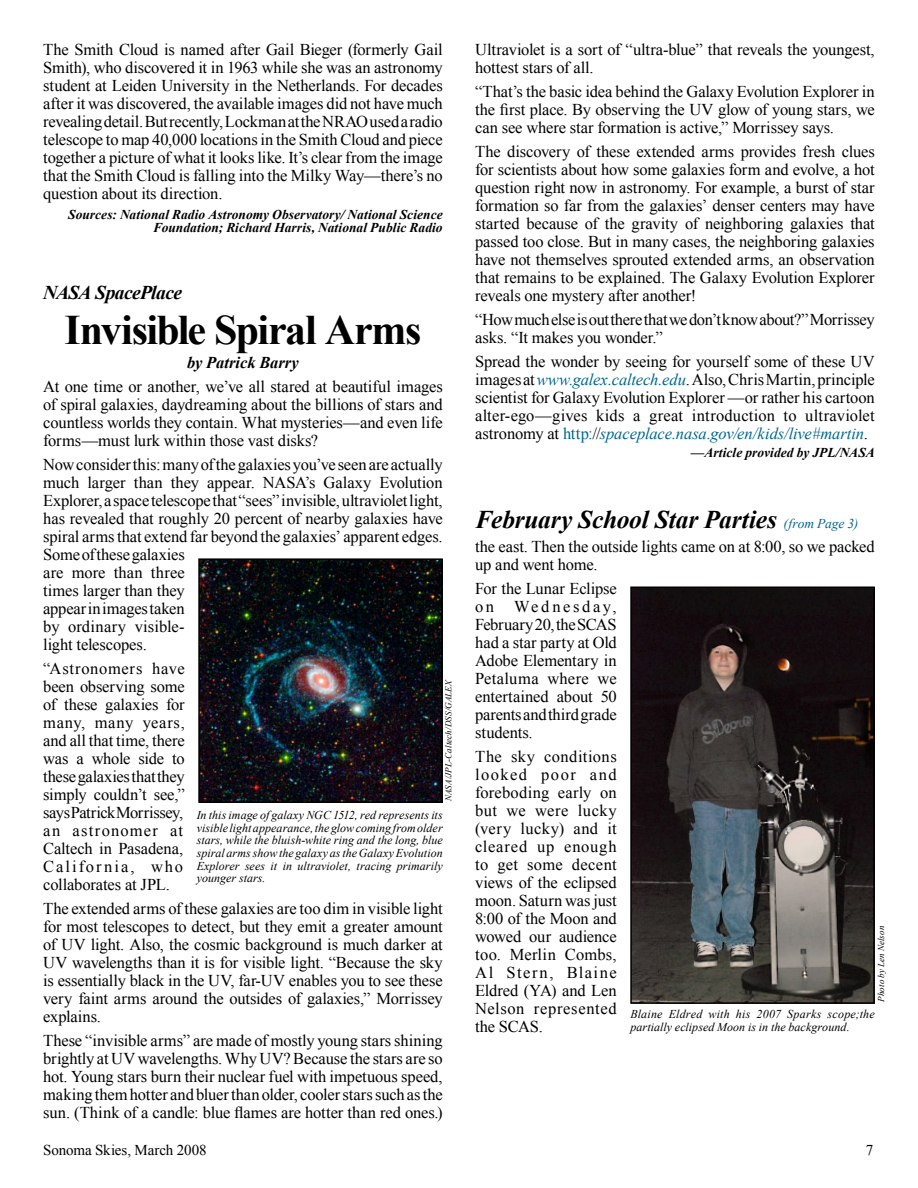
<style>
.page{position:relative;width:918px;height:1188px;background:#fff}
.page>*{position:absolute;margin:0;border:0;box-sizing:border-box;transform-origin:0 0}
.t1{font:700 42px "Times New Roman";letter-spacing:-.035em;color:#000}
.t2{font:italic 700 25.5px "Times New Roman";letter-spacing:-.01em;color:#000}
.t3{font:italic 700 19.5px "Times New Roman";letter-spacing:-.03em;color:#000}
.t4{font:16.5px/18px "Times New Roman";letter-spacing:-.005em;color:#000;text-align:justify}
.t5{font:italic 700 16.5px "Times New Roman";color:#000}
.t6{font:15px "Times New Roman";letter-spacing:-.01em;color:#000}
.t7{font:italic 700 13.5px/13.5px "Times New Roman";color:#000;text-align:right}
.t8{font:italic 12px/12.8px "Times New Roman";letter-spacing:.01em;color:#000;text-align:justify}
.t9{font:italic 9px "Times New Roman";letter-spacing:.015em;color:#000}
.s1{font-style:italic;color:#00668c}
.s2{color:#00668c}
.s3{font-weight:400;font-size:13.5px;color:#00668c}
</style>
<div class="page">
<img style="left:201px;top:561px;width:239px;height:239px">
<div style="left:198px;top:558px;width:245px;height:245px;border:2px solid #000"></div>
<img style="left:633px;top:589px;width:239px;height:412px">
<div style="left:630px;top:586px;width:245px;height:418px;border:2px solid #000"></div>
<p class="t4" style="left:43px;top:40px;width:401px">The Smith Cloud is named after Gail Bieger (formerly Gail Smith), who discovered it in 1963 while she was an astronomy student at Leiden University in the Netherlands. For decades after it was discovered, the available images did not have much revealing detail. But recently, Lockman at the NRAO used a radio telescope to map 40,000 locations in the Smith Cloud and piece together a picture of what it looks like. It’s clear from the image that the Smith Cloud is falling into the Milky Way—there’s no question about its direction.</p>
<p class="t7" style="left:68px;top:207px;width:376px">Sources: National Radio Astronomy Observatory/ National Science<br>Foundation; Richard Harris, National Public Radio</p>
<p class="t3" style="left:43px;top:279px;width:140px">NASA SpacePlace</p>
<h1 class="t1" style="left:65px;top:301px;width:358px">Invisible Spiral Arms</h1>
<p class="t5" style="left:187px;top:351px;width:113px">by Patrick Barry</p>
<p class="t4" style="left:43px;top:378px;width:401px">At one time or another, we’ve all stared at beautiful images of spiral galaxies, daydreaming about the billions of stars and countless worlds they contain. What mysteries—and even life forms—must lurk within those vast disks?</p>
<p class="t4" style="left:43px;top:456px;width:401px;text-align:left">Now consider this: many of the galaxies you’ve seen are actually much larger than they appear. NASA’s Galaxy Evolution Explorer, a space telescope that “sees” invisible, ultraviolet light, has revealed that roughly 20 percent of nearby galaxies have spiral arms that extend far beyond the galaxies’ apparent edges.<br>Some of these galaxies<br>are more than three<br>times larger than they<br>appear in images taken<br>by ordinary visible-<br>light telescopes.</p>
<p class="t4" style="left:43px;top:660px;width:143px">“Astronomers have been observing some of these galaxies for many, many years, and all that time, there was a whole side to these galaxies that they simply couldn’t see,” says Patrick Morrissey, an astronomer at Caltech in Pasadena, California, who collaborates at JPL.</p>
<p class="t4" style="left:43px;top:900px;width:401px">The extended arms of these galaxies are too dim in visible light for most telescopes to detect, but they emit a greater amount of UV light. Also, the cosmic background is much darker at UV wavelengths than it is for visible light. “Because the sky is essentially black in the UV, far-UV enables you to see these very faint arms around the outsides of galaxies,” Morrissey explains.</p>
<p class="t4" style="left:43px;top:1032px;width:401px">These “invisible arms” are made of mostly young stars shining brightly at UV wavelengths. Why UV? Because the stars are so hot. Young stars burn their nuclear fuel with impetuous speed, making them hotter and bluer than older, cooler stars such as the sun. (Think of a candle: blue flames are hotter than red ones.)</p>
<p class="t9" style="left:442px;top:801px;width:124px;rotate:-90deg">NASA/JPL-Caltech/DSS/GALEX</p>
<p class="t8" style="left:197px;top:808px;width:248px">In this image of galaxy NGC 1512, red represents its visible light appearance, the glow coming from older stars, while the bluish-white ring and the long, blue spiral arms show the galaxy as the Galaxy Evolution Explorer sees it in ultraviolet, tracing primarily younger stars.</p>
<p class="t4" style="left:475px;top:40px;width:401px">Ultraviolet is a sort of “ultra-blue” that reveals the youngest, hottest stars of all.</p>
<p class="t4" style="left:475px;top:82px;width:401px">“That’s the basic idea behind the Galaxy Evolution Explorer in the first place. By observing the UV glow of young stars, we can see where star formation is active,” Morrissey says.</p>
<p class="t4" style="left:475px;top:142px;width:401px">The discovery of these extended arms provides fresh clues for scientists about how some galaxies form and evolve, a hot question right now in astronomy. For example, a burst of star formation so far from the galaxies’ denser centers may have started because of the gravity of neighboring galaxies that passed too close. But in many cases, the neighboring galaxies have not themselves sprouted extended arms, an observation that remains to be explained. The Galaxy Evolution Explorer reveals one mystery after another!</p>
<p class="t4" style="left:475px;top:310px;width:401px">“How much else is out there that we don’t know about?” Morrissey asks. “It makes you wonder.”</p>
<p class="t4" style="left:475px;top:352px;width:401px">Spread the wonder by seeing for yourself some of these UV images at <span class="s1">www.galex.caltech.edu</span>. Also, Chris Martin, principle scientist for Galaxy Evolution Explorer —or rather his cartoon alter-ego—gives kids a great introduction to ultraviolet astronomy at <span class="s2">http:</span>//<span class="s1">spaceplace.nasa.gov/en/kids/live#martin</span>.</p>
<p class="t7" style="left:691px;top:445px;width:185px">—Article provided by JPL/NASA</p>
<h2 class="t2" style="left:475px;top:502px;width:385px">February School Star Parties <span class="s3">(from Page 3)</span></h2>
<p class="t4" style="left:475px;top:537px;width:401px">the east. Then the outside lights came on at 8:00, so we packed up and went home.</p>
<p class="t4" style="left:475px;top:579px;width:143px">For the Lunar Eclipse on Wednesday, February 20, the SCAS had a star party at Old Adobe Elementary in Petaluma where we entertained about 50 parents and third grade students.</p>
<p class="t4" style="left:475px;top:747px;width:143px">The sky conditions looked poor and foreboding early on but we were lucky (very lucky) and it cleared up enough to get some decent views of the eclipsed moon. Saturn was just 8:00 of the Moon and wowed our audience too. Merlin Combs, Al Stern, Blaine Eldred (YA) and Len Nelson represented the SCAS.</p>
<p class="t9" style="left:875px;top:1002px;width:77px;rotate:-90deg">Photo by Len Nelson</p>
<p class="t8" style="left:630px;top:1007px;width:246px">Blaine Eldred with his 2007 Sparks scope;the partially eclipsed Moon is in the background.</p>
<p class="t6" style="left:43px;top:1140px;width:165px">Sonoma Skies, March 2008</p>
<p class="t6" style="left:866px;top:1140px;width:9px">7</p>
</div>
